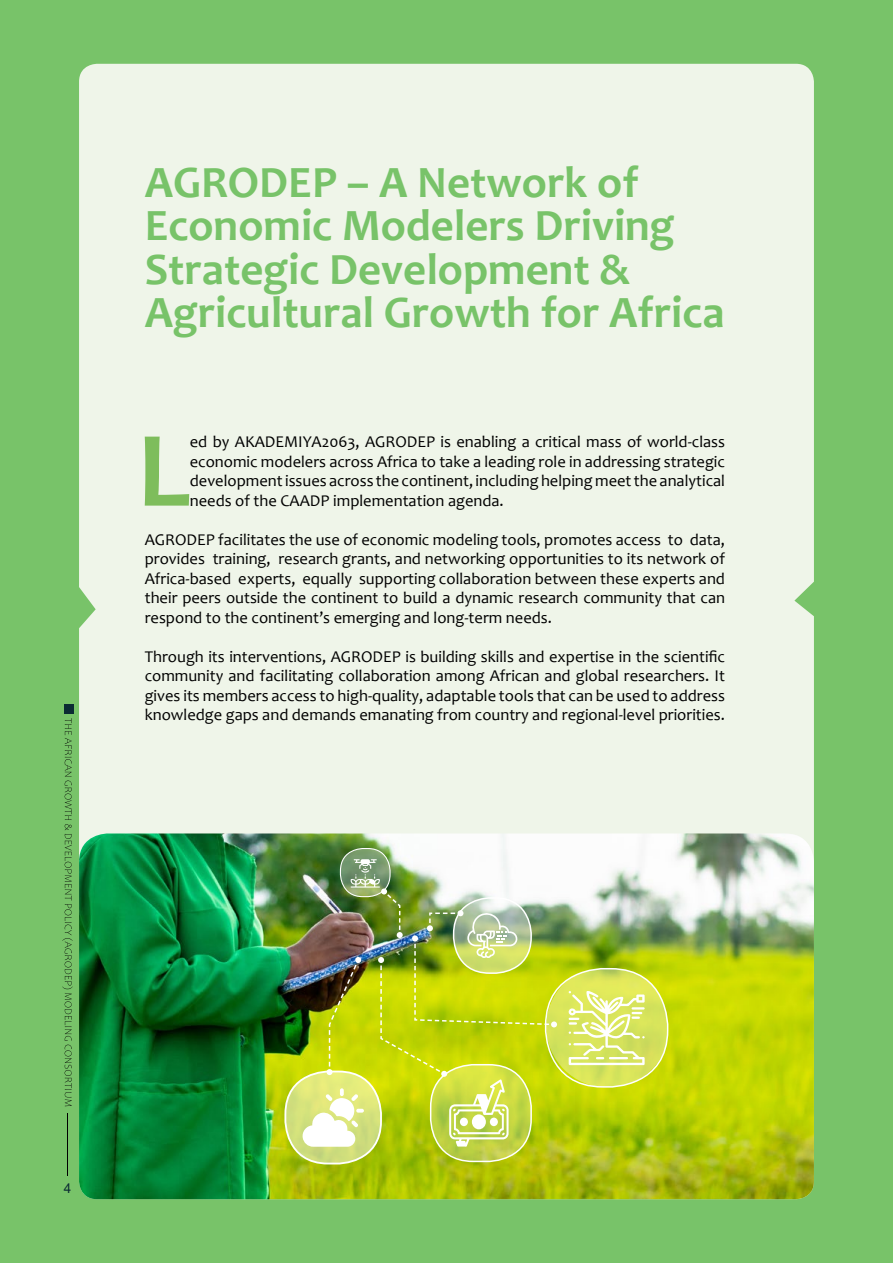
<style>
.page{position:relative;width:893px;height:1263px;background:#78c369}
.page>*{position:absolute;margin:0;border:0;box-sizing:border-box;transform-origin:0 0}
.t1{font:700 108.45px "Candara";color:#7ebd5c}
.t2{font:700 45px/43.3px "Candara";color:#78c369}
.t3{font:16.5px/19.5px "Candara";color:#000;text-align:justify}
.t4{font:13.5px "Arial";color:#0b2b33}
</style>
<div class="page">
<div style="left:79px;top:64px;width:735px;height:769px;background:#eff5e9"></div>
<img style="left:79px;top:833px;width:735px;height:366px">
<div style="left:64px;top:704px;width:10px;height:10px;background:#0b2b33"></div>
<svg style="left:62px;top:718px;width:11px;height:388px"></svg>
<hr style="left:68px;top:1113px;width:1px;height:63px;background:#000">
<img style="left:285px;top:848px;width:383px;height:315px">
<h2 class="t2" style="left:145px;top:160px;width:581px">AGRODEP – A Network of<br>Economic Modelers Driving<br>Strategic Development &amp;<br>Agricultural Growth for Africa</h2>
<h1 class="t1" style="left:137px;top:402px;width:54px">L</h1>
<p class="t3" style="left:190px;top:432px;width:537px">ed by AKADEMIYA2063, AGRODEP is enabling a critical mass of world-class economic modelers across Africa to take a leading role in addressing strategic development issues across the continent, including helping meet the analytical needs of the CAADP implementation agenda.</p>
<p class="t3" style="left:145px;top:529px;width:582px">AGRODEP facilitates the use of economic modeling tools, promotes access to data, provides training, research grants, and networking opportunities to its network of Africa-based experts, equally supporting collaboration between these experts and their peers outside the continent to build a dynamic research community that can respond to the continent’s emerging and long-term needs.</p>
<p class="t3" style="left:145px;top:646px;width:582px">Through its interventions, AGRODEP is building skills and expertise in the scientific community and facilitating collaboration among African and global researchers. It gives its members access to high-quality, adaptable tools that can be used to address knowledge gaps and demands emanating from country and regional-level priorities.</p>
<p class="t4" style="left:64px;top:1179px;width:9px">4</p>
</div>
